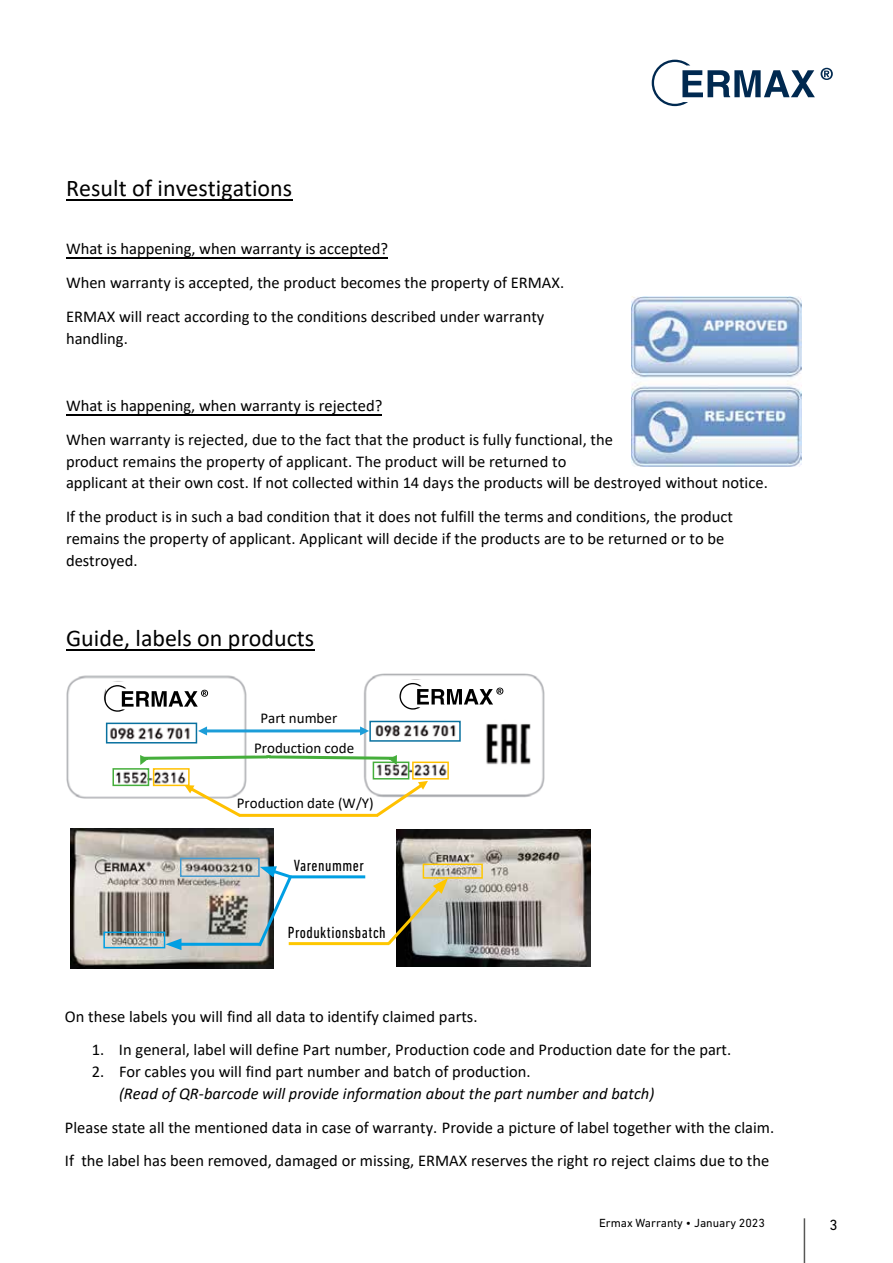
<style>
.page{position:relative;width:893px;height:1263px;background:#fff}
.page>*{position:absolute;margin:0;border:0;box-sizing:border-box;transform-origin:0 0}
.t1{font:24px "Calibri";letter-spacing:.005em;color:#000}
.t2{font:16.5px/33.8px "Calibri";color:#000}
.t3{font:italic 16.5px "Calibri";color:#000}
.t4{font:condensed 16.5px "DIN Next LT Pro";letter-spacing:.03em;color:#000}
.t5{font:15px "Calibri";color:#000}
.t6{font:15px "DIN Next LT Pro";color:#000}
.t7{font:12px "DIN Next LT Pro";color:#000}
</style>
<div class="page">
<svg style="left:821px;top:68px;width:12px;height:12px"></svg>
<svg style="left:652px;top:60px;width:163px;height:46px"></svg>
<hr style="left:804px;top:1218px;width:1px;height:45px;background:#575756">
<hr style="left:66px;top:199px;width:226px;height:1px;background:#000">
<hr style="left:66px;top:649px;width:248px;height:1px;background:#000">
<img style="left:66px;top:675px;width:181px;height:124px">
<img style="left:363px;top:673px;width:182px;height:125px">
<img style="left:631px;top:296px;width:170px;height:170px">
<div style="left:369px;top:721px;width:92px;height:21px;border:2px solid #09719f"></div>
<div style="left:106px;top:723px;width:91px;height:20px;border:2px solid #09719f"></div>
<img style="left:226px;top:775px;width:192px;height:39px">
<div style="left:153px;top:768px;width:37px;height:18px;border:2px solid #ffc100"></div>
<svg style="left:184px;top:785px;width:57px;height:32px"></svg>
<svg style="left:376px;top:781px;width:52px;height:36px"></svg>
<hr style="left:239px;top:814px;width:139px;height:3px;background:#ffc100">
<div style="left:412px;top:761px;width:37px;height:18px;border:2px solid #ffc100"></div>
<svg style="left:140px;top:726px;width:257px;height:39px"></svg>
<div style="left:112px;top:768px;width:37px;height:18px;border:2px solid #45ae3b"></div>
<div style="left:373px;top:761px;width:36px;height:18px;border:2px solid #45ae3b"></div>
<img style="left:243px;top:738px;width:126px;height:20px">
<hr style="left:66px;top:257px;width:322px;height:1px;background:#000">
<hr style="left:66px;top:414px;width:316px;height:1px;background:#000">
<img style="left:70px;top:829px;width:203px;height:139px">
<img style="left:397px;top:830px;width:193px;height:137px">
<div style="left:107px;top:682px;width:109px;height:32px;background:#fff"></div>
<svg style="left:104px;top:685px;width:104px;height:27px"></svg>
<div style="left:402px;top:680px;width:109px;height:32px;background:#fff"></div>
<svg style="left:399px;top:683px;width:104px;height:27px"></svg>
<div style="left:180px;top:858px;width:80px;height:19px;border:2px solid #469cd0"></div>
<div style="left:103px;top:931px;width:62px;height:17px;border:2px solid #009fe3"></div>
<div style="left:423px;top:863px;width:60px;height:16px;border:2px solid #fec700"></div>
<svg style="left:384px;top:878px;width:64px;height:82px"></svg>
<hr style="left:289px;top:942px;width:100px;height:3px;background:#fec700">
<hr style="left:290px;top:875px;width:75px;height:3px;background:#009fe3">
<svg style="left:165px;top:866px;width:130px;height:101px;background:#b0b5b3"></svg>
<h1 class="t1" style="left:66px;top:171px;width:228px">Result of investigations</h1>
<p class="t2" style="left:66px;top:232px;width:500px">What is happening, when warranty is accepted?<br>When warranty is accepted, the product becomes the property of ERMAX.<br>ERMAX will react according to the conditions described under warranty</p>
<p class="t2" style="left:66px;top:321px;width:63px">handling.</p>
<p class="t2" style="left:66px;top:388px;width:548px">What is happening, when warranty is rejected?<br>When warranty is rejected, due to the fact that the product is fully functional, the</p>
<p class="t2" style="left:66px;top:450px;width:703px;line-height:21.8px">product remains the property of applicant. The product will be returned to<br>applicant at their own cost. If not collected within 14 days the products will be destroyed without notice.</p>
<p class="t2" style="left:66px;top:505px;width:669px;line-height:21.8px">If the product is in such a bad condition that it does not fulfill the terms and conditions, the product remains the property of applicant. Applicant will decide if the products are to be returned or to be destroyed.</p>
<h1 class="t1" style="left:66px;top:622px;width:250px">Guide, labels on products</h1>
<p class="t5" style="left:260px;top:708px;width:78px">Part number</p>
<p class="t5" style="left:254px;top:737px;width:102px">Production code</p>
<p class="t5" style="left:237px;top:792px;width:138px">Production date (W/Y)</p>
<p class="t4" style="left:294px;top:856px;width:72px">Varenummer</p>
<p class="t4" style="left:288px;top:923px;width:99px">Produktionsbatch</p>
<p class="t2" style="left:65px;top:999px;width:414px">On these labels you will find all data to identify claimed parts.</p>
<p class="t2" style="left:92px;top:1033px;width:641px">1. In general, label will define Part number, Production code and Production date for the part.</p>
<p class="t2" style="left:92px;top:1054px;width:440px">2. For cables you will find part number and batch of production.</p>
<p class="t3" style="left:119px;top:1082px;width:537px">(Read of QR-barcode will provide information about the part number and batch)</p>
<p class="t2" style="left:65px;top:1110px;width:711px">Please state all the mentioned data in case of warranty. Provide a picture of label together with the claim.<br>If the label has been removed, damaged or missing, ERMAX reserves the right ro reject claims due to the</p>
<p class="t7" style="left:599px;top:1216px;width:167px">Ermax Warranty • January 2023</p>
<p class="t6" style="left:830px;top:1216px;width:10px">3</p>
</div>
